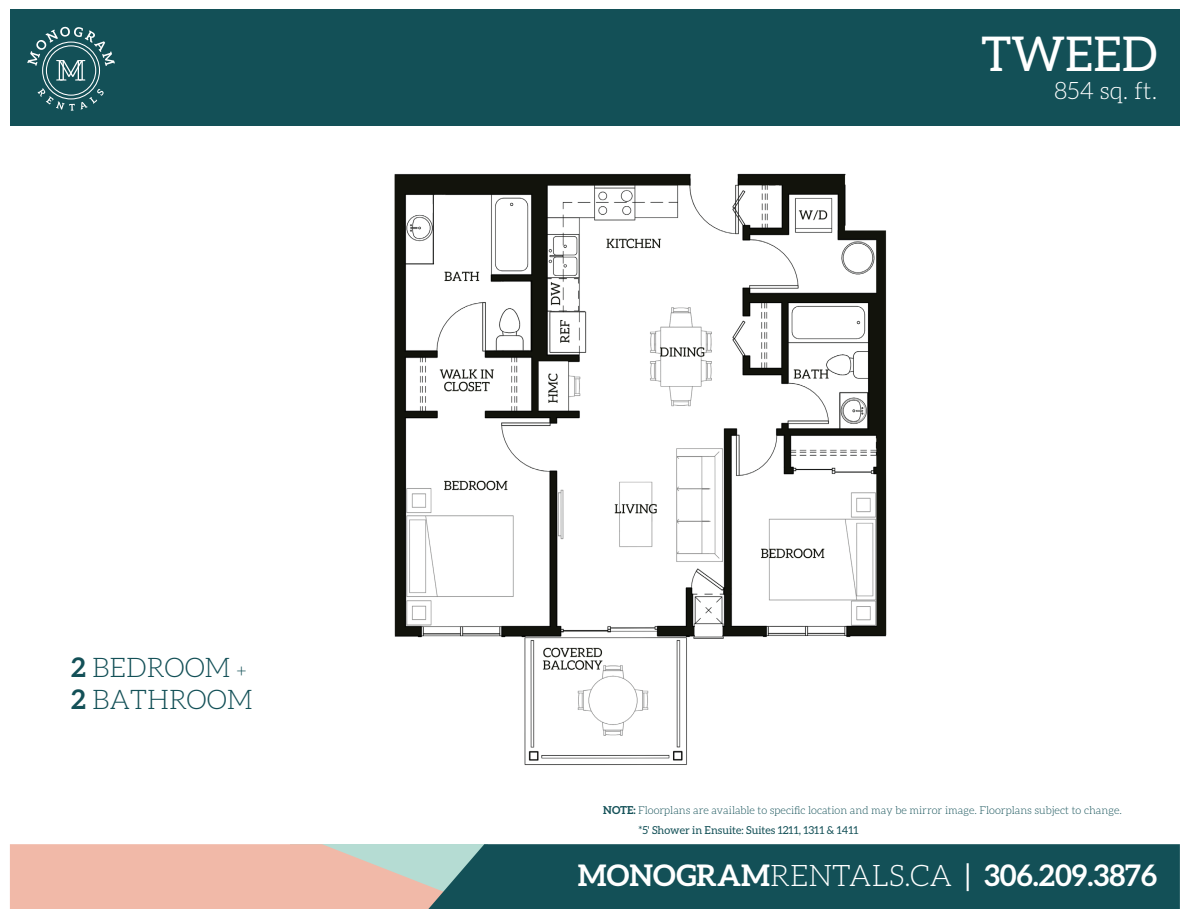
<style>
.page{position:relative;width:1188px;height:918px;background:#fff}
.page>*{position:absolute;margin:0;border:0;box-sizing:border-box;transform-origin:0 0}
.t1{font:48px "Aleo";color:#fff}
.t2{font:700 29.7px "Aleo";color:#fff}
.t3{font:300 27px/32.4px "Aleo";color:#135057}
.t4{font:300 24px "Aleo";color:#fff}
.t5{font:300 10.95px "Aleo";color:#135057}
.t6{font:10.95px "Aleo";color:#135057}
.s1{font-weight:700}
.s2{font-size:18px}
.s3{font-weight:300}
.s4{font-weight:400}
</style>
<div class="page">
<div style="left:10px;top:9px;width:1170px;height:117px;background:#135057"></div>
<svg style="left:27px;top:27px;width:88px;height:84px"></svg>
<svg style="left:10px;top:844px;width:418px;height:65px;background:#ecbbab"></svg>
<div style="left:428px;top:844px;width:752px;height:65px;background:#135057"></div>
<img style="left:394px;top:173px;width:493px;height:592px">
<h3 class="t3" style="left:71px;top:651px;width:183px"><span class="s1">2</span> BEDROOM <span class="s2">+<br></span><span class="s1">2</span> BATHROOM</h3>
<h1 class="t1" style="left:981px;top:26px;width:178px">TWEED</h1>
<h3 class="t4" style="left:1054px;top:78px;width:105px">854 sq. ft.</h3>
<p class="t5" style="left:603px;top:804px;width:520px"><span class="s1">NOTE:</span> Floorplans are available to specific location and may be mirror image. Floorplans subject to change.</p>
<p class="t6" style="left:638px;top:823px;width:222px">*5' Shower in Ensuite: Suites 1211, 1311 &amp; 1411</p>
<h2 class="t2" style="left:578px;top:859px;width:581px">MONOGRAM<span class="s3">RENTALS.CA</span> <span class="s4">|</span> 306.209.3876</h2>
</div>
